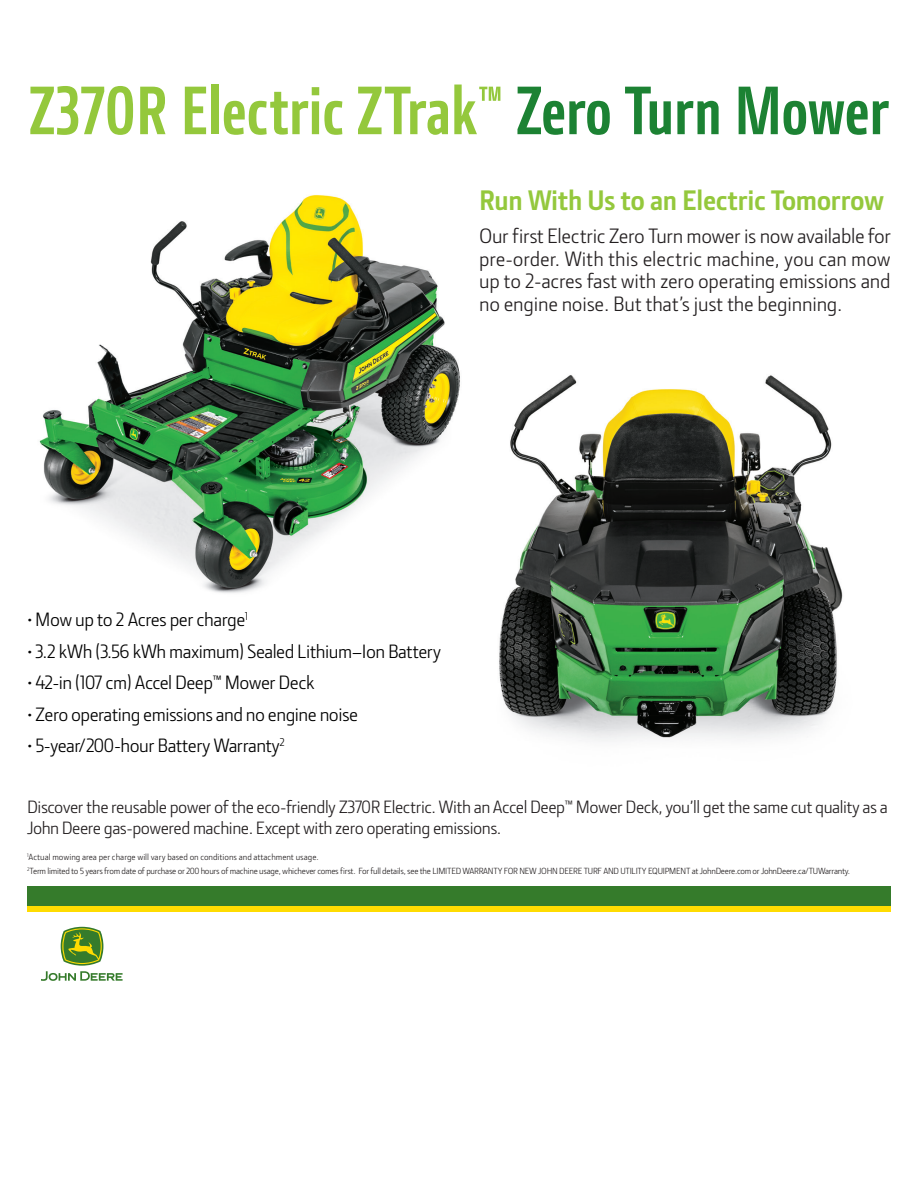
<style>
.page{position:relative;width:918px;height:1188px;background:#fff}
.page>*{position:absolute;margin:0;border:0;box-sizing:border-box;transform-origin:0 0}
.t1{font:700 69px "JD Sans Pro Cond";color:#94c83c}
.t2{font:700 28.5px "JD Sans Pro";letter-spacing:-.01em;color:#94c83c}
.t3{font:21px/22.5px "JD Sans Pro";letter-spacing:-.01em;color:#231f20;text-align:justify}
.t4{font:19.5px "JD Sans Pro";letter-spacing:-.025em;color:#000}
.t5{font:18px/21.6px "JD Sans Pro";letter-spacing:-.025em;color:#231f20}
.t6{font:9px "JD Sans Pro";letter-spacing:-.025em;color:#231f20}
.t7{font:9px "JD Sans Pro";color:#231f20}
.s1{color:#1c8233}
</style>
<div class="page">
<img style="left:39px;top:195px;width:421px;height:398px">
<img style="left:499px;top:375px;width:344px;height:366px">
<div style="left:27px;top:887px;width:864px;height:19px;background:#357b2b"></div>
<div style="left:27px;top:906px;width:864px;height:5px;background:#ffdc01"></div>
<svg style="left:41px;top:927px;width:82px;height:54px"></svg>
<p class="t1" style="left:29px;top:66px;width:862px">Z370R Electric ZTrak™ <span class="s1">Zero Turn Mower</span></p>
<p class="t2" style="left:479px;top:181px;width:407px">Run With Us to an Electric Tomorrow</p>
<p class="t3" style="left:479px;top:224px;width:413px">Our first Electric Zero Turn mower is now available for pre-order. With this electric machine, you can mow up to 2-acres fast with zero operating emissions and no engine noise. But that’s just the beginning.</p>
<p class="t4" style="left:27px;top:607px;width:223px">• Mow up to 2 Acres per charge<sup>1</sup></p>
<p class="t4" style="left:27px;top:639px;width:416px">• 3.2 kWh (3.56 kWh maximum) Sealed Lithium–Ion Battery</p>
<p class="t4" style="left:27px;top:670px;width:289px">• 42-in (107 cm) Accel Deep™ Mower Deck</p>
<p class="t4" style="left:27px;top:702px;width:333px">• Zero operating emissions and no engine noise</p>
<p class="t4" style="left:27px;top:733px;width:260px">• 5-year/200-hour Battery Warranty<sup>2</sup></p>
<p class="t5" style="left:27px;top:795px;width:863px">Discover the reusable power of the eco-friendly Z370R Electric. With an Accel Deep™ Mower Deck, you’ll get the same cut quality as a<br>John Deere gas-powered machine. Except with zero operating emissions.</p>
<p class="t7" style="left:27px;top:851px;width:293px"><sup>1</sup>Actual mowing area per charge will vary based on conditions and attachment usage.</p>
<p class="t6" style="left:27px;top:865px;width:825px"><sup>2</sup>Term limited to 5 years from date of purchase or 200 hours of machine usage, whichever comes first. For full details, see the LIMITED WARRANTY FOR NEW JOHN DEERE TURF AND UTILITY EQUIPMENT at JohnDeere.com or JohnDeere.ca/TUWarranty.</p>
</div>
